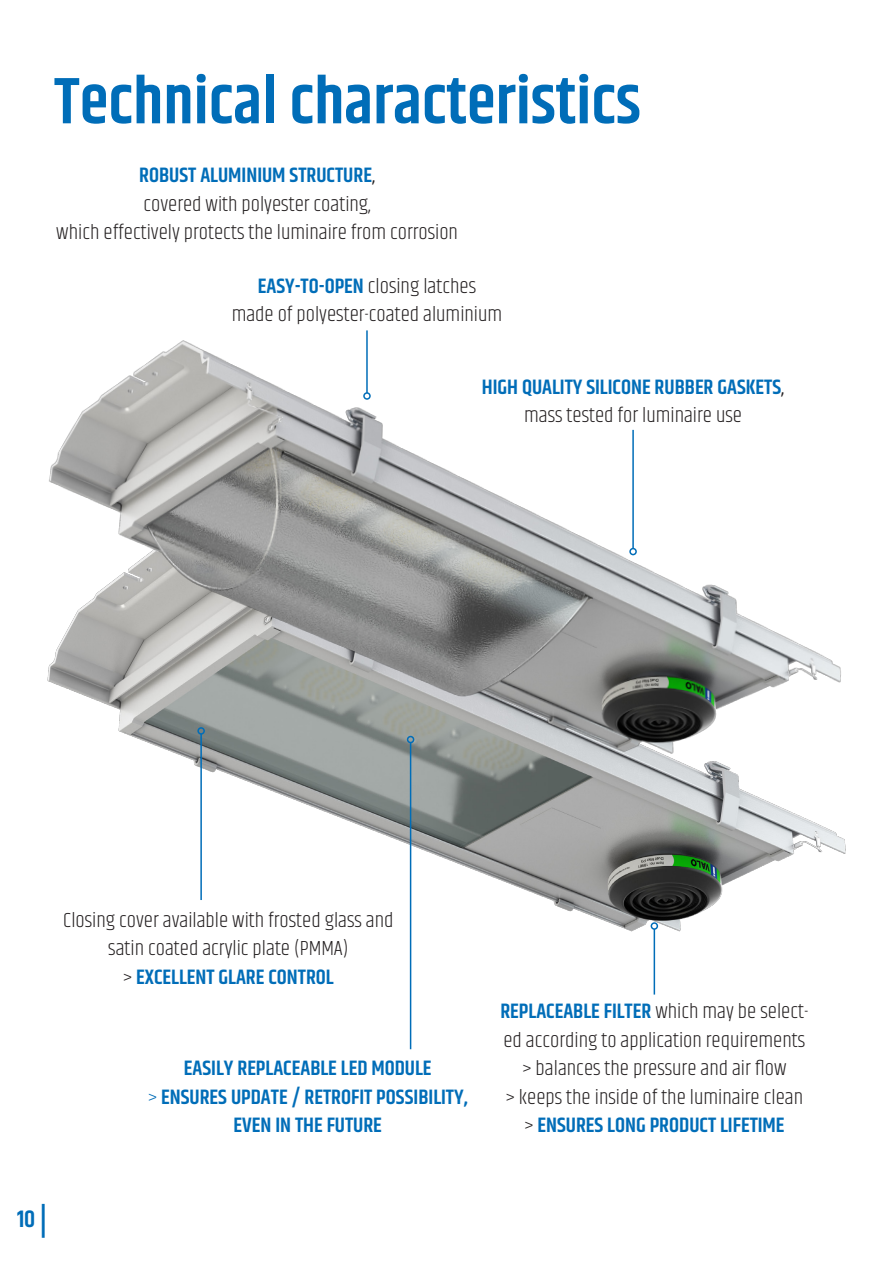
<style>
.page{position:relative;width:893px;height:1263px;background:#fff}
.page>*{position:absolute;margin:0;border:0;box-sizing:border-box;transform-origin:0 0}
.t1{font:600 66px "Khand";color:#006db8}
.t2{font:600 24px "Khand";color:#006db8}
.t3{font:300 21px/28.5px "Khand";color:#231f20}
.t4{font:600 21px "Khand";color:#006db8}
.s1{font-weight:400;color:#231f20}
.s2{font-weight:600;color:#006db8}
.s3{font-weight:300;color:#231f20}
.s4{font-size:33px}
.s5{font-weight:300}
</style>
<div class="page">
<img style="left:47px;top:340px;width:799px;height:710px">
<hr style="left:366px;top:330px;width:2px;height:63px;background:#006db8">
<div style="left:363px;top:392px;width:8px;height:8px;border:2px solid #006db8;border-radius:50%"></div>
<hr style="left:654px;top:929px;width:1px;height:65px;background:#006db8">
<div style="left:651px;top:922px;width:7px;height:8px;border:2px solid #006db8;border-radius:50%"></div>
<hr style="left:632px;top:430px;width:2px;height:119px;background:#006db8">
<div style="left:629px;top:548px;width:8px;height:7px;border:2px solid #006db8;border-radius:50%"></div>
<hr style="left:200px;top:734px;width:2px;height:166px;background:#006db8">
<div style="left:197px;top:727px;width:8px;height:8px;border:2px solid #006db8;border-radius:50%"></div>
<hr style="left:410px;top:742px;width:1px;height:307px;background:#006db8">
<div style="left:407px;top:736px;width:7px;height:7px;border:2px solid #006db8;border-radius:50%"></div>
<p class="t1" style="left:54px;top:57px;width:588px">Technical characteristics</p>
<p class="t4" style="left:139px;top:161px;width:237px">ROBUST ALUMINIUM STRUCTURE<span class="s1">,</span></p>
<p class="t3" style="left:143px;top:191px;width:229px">covered with polyester coating,</p>
<p class="t3" style="left:56px;top:219px;width:403px">which effectively protects the luminaire from corrosion</p>
<p class="t3" style="left:258px;top:273px;width:220px"><span class="s2">EASY-TO-OPEN</span> closing latches</p>
<p class="t3" style="left:232px;top:301px;width:272px">made of polyester-coated aluminium</p>
<p class="t4" style="left:482px;top:373px;width:304px">HIGH QUALITY SILICONE RUBBER GASKETS<span class="s1">,</span></p>
<p class="t3" style="left:524px;top:402px;width:219px">mass tested for luminaire use</p>
<p class="t3" style="left:63px;top:906px;width:332px;text-align:center">Closing cover available with frosted glass and satin coated acrylic plate (PMMA)</p>
<p class="t4" style="left:123px;top:962px;width:212px"><span class="s3">&gt;</span> EXCELLENT GLARE CONTROL</p>
<p class="t2" style="left:17px;top:1203px;width:32px">10 <span class="s4">|</span></p>
<p class="t4" style="left:184px;top:1054px;width:249px">EASILY REPLACEABLE LED MODULE</p>
<p class="t4" style="left:148px;top:1083px;width:321px"><span class="s5">&gt;</span> ENSURES UPDATE / RETROFIT POSSIBILITY,</p>
<p class="t4" style="left:234px;top:1111px;width:150px">EVEN IN THE FUTURE</p>
<p class="t3" style="left:500px;top:998px;width:310px"><span class="s2">REPLACEABLE FILTER</span> which may be select&shy;ed according to application requirements</p>
<p class="t3" style="left:522px;top:1055px;width:266px">&gt; balances the pressure and air flow</p>
<p class="t3" style="left:506px;top:1083px;width:299px">&gt; keeps the inside of the luminaire clean</p>
<p class="t4" style="left:524px;top:1111px;width:262px"><span class="s3">&gt;</span> ENSURES LONG PRODUCT LIFETIME</p>
</div>
